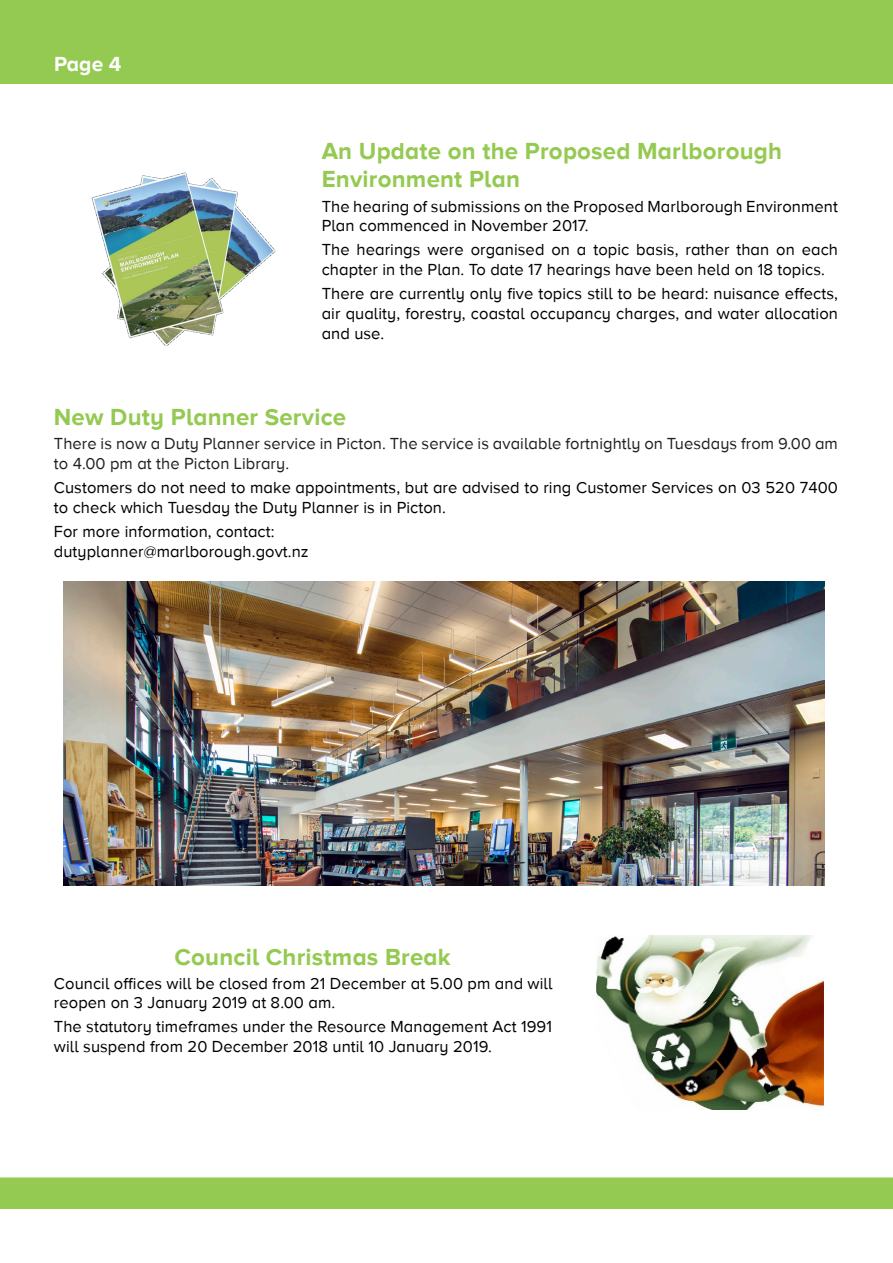
<style>
.page{position:relative;width:893px;height:1263px;background:#fff}
.page>*{position:absolute;margin:0;border:0;box-sizing:border-box;transform-origin:0 0}
.Heading_3_blue{font:700 24px/28.8px "Proxima Nova A";letter-spacing:.01em;color:#94ca51}
.t1{font:700 21px "Proxima Nova A";color:#fff}
.t2{font:16.5px/19.8px "Proxima Nova A";letter-spacing:.005em;color:#000}
.t3{font:16.5px/19.8px "Proxima Nova A";letter-spacing:.005em;color:#231f20}
</style>
<div class="page">
<div style="left:0;top:1177px;width:893px;height:32px;background:#94ca51"></div>
<div style="left:0;top:0;width:893px;height:84px;background:#94ca51"></div>
<img style="left:91px;top:172px;width:185px;height:175px">
<img style="left:63px;top:581px;width:761px;height:304px">
<img style="left:597px;top:935px;width:227px;height:174px">
<p class="t1" style="left:54px;top:52px;width:69px">Page 4</p>
<p class="Heading_3_blue" style="left:322px;top:136px;width:462px">An Update on the Proposed Marlborough<br>Environment Plan</p>
<p class="t2" style="left:322px;top:196px;width:518px">The hearing of submissions on the Proposed Marlborough Environment<br>Plan commenced in November 2017.</p>
<p class="t2" style="left:322px;top:240px;width:518px">The hearings were organised on a topic basis, rather than on each chapter in the Plan. To date 17 hearings have been held on 18 topics.</p>
<p class="t2" style="left:322px;top:284px;width:518px;text-align:justify">There are currently only five topics still to be heard: nuisance effects, air quality, forestry, coastal occupancy charges, and water allocation and use.</p>
<p class="Heading_3_blue" style="left:54px;top:402px;width:294px">New Duty Planner Service</p>
<p class="t3" style="left:54px;top:434px;width:785px">There is now a Duty Planner service in Picton. The service is available fortnightly on Tuesdays from 9.00 am to 4.00 pm at the Picton Library.</p>
<p class="t2" style="left:54px;top:478px;width:786px">Customers do not need to make appointments, but are advised to ring Customer Services on 03 520 7400 to check which Tuesday the Duty Planner is in Picton.</p>
<p class="t2" style="left:54px;top:521px;width:222px">For more information, contact:</p>
<p class="t2" style="left:54px;top:541px;width:256px">dutyplanner@marlborough.govt.nz</p>
<p class="Heading_3_blue" style="left:174px;top:942px;width:278px">Council Christmas Break</p>
<p class="t2" style="left:54px;top:973px;width:500px">Council offices will be closed from 21 December at 5.00 pm and will reopen on 3 January 2019 at 8.00 am.</p>
<p class="t2" style="left:54px;top:1017px;width:499px">The statutory timeframes under the Resource Management Act 1991 will suspend from 20 December 2018 until 10 January 2019.</p>
</div>
